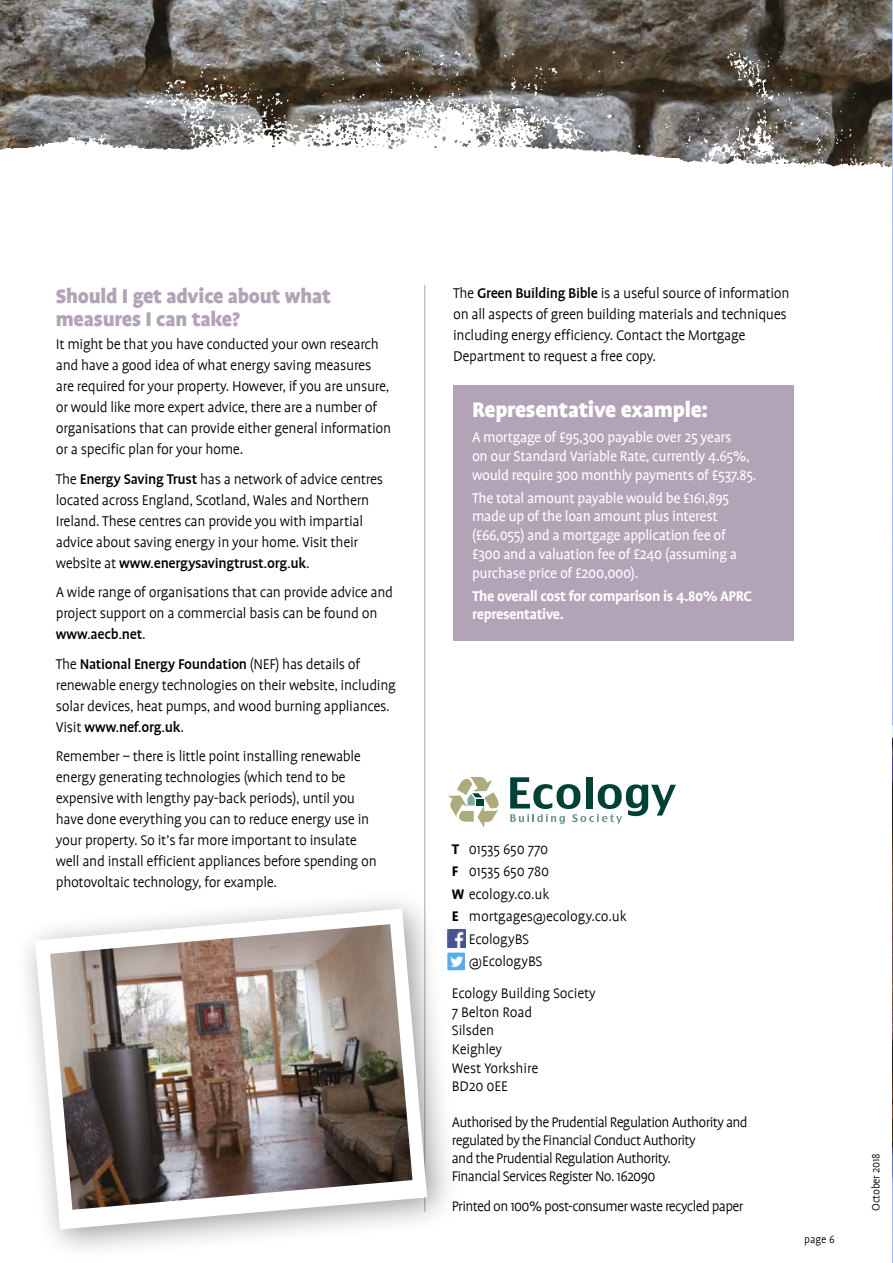
<style>
.page{position:relative;width:893px;height:1263px;background:#fff}
.page>*{position:absolute;margin:0;border:0;box-sizing:border-box;transform-origin:0 0}
.t1{font:900 24px "Profile";letter-spacing:-.01em;color:#fff}
.t2{font:900 22.5px/23.2px "Profile";letter-spacing:-.01em;color:#b3a3b7}
.t3{font:300 15.9px/21px "Profile";letter-spacing:-.02em;color:#000}
.t4{font:15.9px/18.8px "Profile";letter-spacing:-.02em;color:#fff}
.t5{font:700 15.9px/18.8px "Profile";letter-spacing:-.02em;color:#fff}
.t6{font:300 15.75px/18px "Profile";letter-spacing:-.04em;color:#000}
.t7{font:300 15.75px/18.8px "Profile";letter-spacing:-.01em;color:#000}
.t8{font:300 12px "Profile";letter-spacing:-.02em;color:#000}
.s1{font-weight:500}
.s2{font-weight:700}
</style>
<div class="page">
<img style="left:0;top:0;width:892px;height:52px">
<img style="left:0;top:52px;width:892px;height:116px">
<hr style="left:424px;top:285px;width:1px;height:927px;background:#b3a3b7">
<div style="left:14px;top:887px;width:446px;height:375px;background:#000;opacity:.4"></div>
<svg style="left:35px;top:909px;width:392px;height:320px"></svg>
<img style="left:50px;top:924px;width:362px;height:286px">
<img style="left:892px;top:1px;width:1px;height:1261px">
<svg style="left:510px;top:777px;width:166px;height:47px"></svg>
<svg style="left:448px;top:776px;width:51px;height:52px"></svg>
<div style="left:453px;top:385px;width:340px;height:256px;background:#b3a3b7"></div>
<img style="left:447px;top:929px;width:18px;height:18px">
<img style="left:447px;top:952px;width:18px;height:18px">
<h2 class="t2" style="left:56px;top:284px;width:277px">Should I get advice about what measures I can take?</h2>
<p class="t3" style="left:56px;top:334px;width:337px">It might be that you have conducted your own research and have a good idea of what energy saving measures are required for your property. However, if you are unsure, or would like more expert advice, there are a number of organisations that can provide either general information or a specific plan for your home.</p>
<p class="t3" style="left:56px;top:468px;width:329px">The <span class="s1">Energy Saving Trust</span> has a network of advice centres located across England, Scotland, Wales and Northern Ireland. These centres can provide you with impartial advice about saving energy in your home. Visit their website at <span class="s1">www.energysavingtrust.org.uk</span>.</p>
<p class="t3" style="left:56px;top:582px;width:339px">A wide range of organisations that can provide advice and project support on a commercial basis can be found on <span class="s1">www.aecb.net</span>.</p>
<p class="t3" style="left:56px;top:653px;width:342px">The <span class="s1">National Energy Foundation</span> (NEF) has details of renewable energy technologies on their website, including solar devices, heat pumps, and wood burning appliances.<br>Visit <span class="s1">www.nef.org.uk</span>.</p>
<p class="t3" style="left:56px;top:746px;width:322px">Remember – there is little point installing renewable energy generating technologies (which tend to be expensive with lengthy pay-back periods), until you have done everything you can to reduce energy use in your property. So it’s far more important to insulate well and install efficient appliances before spending on photovoltaic technology, for example.</p>
<p class="t3" style="left:453px;top:282px;width:338px">The <span class="s1">Green Building Bible</span> is a useful source of information on all aspects of green building materials and techniques including energy efficiency. Contact the Mortgage Department to request a free copy.</p>
<h1 class="t1" style="left:472px;top:396px;width:238px">Representative example:</h1>
<p class="t4" style="left:472px;top:428px;width:286px">A mortgage of £95,300 payable over 25 years<br>on our Standard Variable Rate, currently 4.65%, would require 300 monthly payments of £537.85.</p>
<p class="t4" style="left:472px;top:488px;width:267px">The total amount payable would be £161,895 made up of the loan amount plus interest (£66,055) and a mortgage application fee of £300 and a valuation fee of £240 (assuming a purchase price of £200,000).</p>
<p class="t5" style="left:472px;top:586px;width:282px">The overall cost for comparison is 4.80% APRC representative.</p>
<p class="t7" style="left:452px;top:840px;width:98px"><span class="s2">T</span> 01535 650 770</p>
<p class="t7" style="left:452px;top:862px;width:99px"><span class="s2">F</span> 01535 650 780</p>
<p class="t7" style="left:452px;top:885px;width:99px"><span class="s2">W</span> ecology.co.uk</p>
<p class="t7" style="left:452px;top:907px;width:176px"><span class="s2">E</span> mortgages@ecology.co.uk</p>
<p class="t7" style="left:469px;top:930px;width:62px">EcologyBS</p>
<p class="t7" style="left:469px;top:952px;width:75px">@EcologyBS</p>
<p class="t7" style="left:452px;top:984px;width:146px">Ecology Building Society<br>7 Belton Road<br>Silsden<br>Keighley<br>West Yorkshire<br>BD20 0EE</p>
<p class="t6" style="left:452px;top:1113px;width:297px">Authorised by the Prudential Regulation Authority and regulated by the Financial Conduct Authority<br>and the Prudential Regulation Authority.<br>Financial Services Register No. 162090</p>
<p class="t6" style="left:452px;top:1197px;width:293px">Printed on 100% post-consumer waste recycled paper</p>
<p class="t8" style="left:804px;top:1233px;width:32px">page 6</p>
<p class="t8" style="left:870px;top:1211px;width:59px;rotate:-90deg">October 2018</p>
</div>
